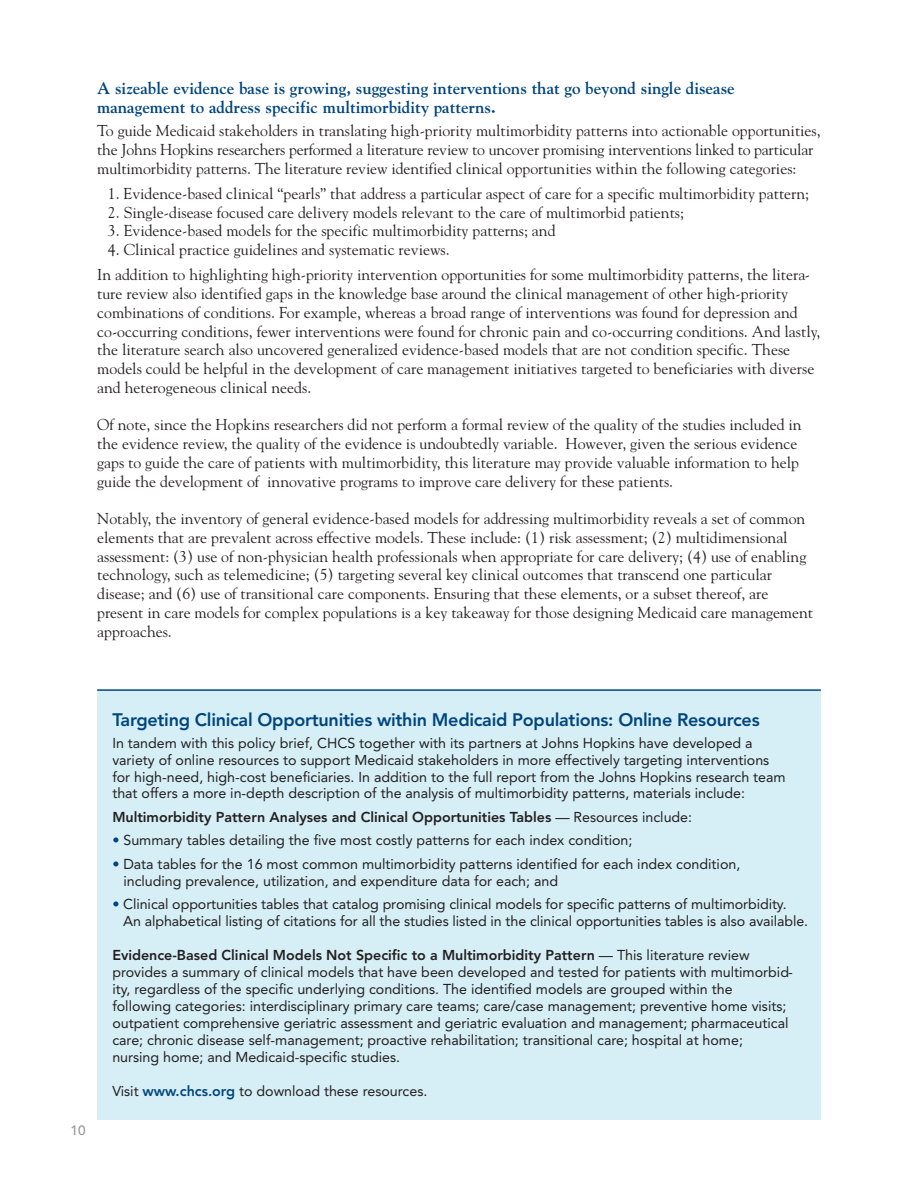
<style>
.page{position:relative;width:918px;height:1188px;background:#fff}
.page>*{position:absolute;margin:0;border:0;box-sizing:border-box;transform-origin:0 0}
.t1{font:800 18px "Avenir";letter-spacing:-.015em;color:#01457e}
.t2{font:700 16.95px/18.8px "Goudy";color:#01457e}
.t3{font:15.75px/18.8px "Goudy";color:#231f20}
.t4{font:14.25px/17px "Avenir";color:#231f20}
.t5{font:800 14.25px "Avenir";color:#231f20}
.t6{font:500 13.5px "Avenir";color:#939598}
.s1{font-weight:400}
.s2{color:#01457e}
.s3{font-weight:800}
.s4{font-weight:800;color:#01457e}
</style>
<div class="page">
<div style="left:97px;top:690px;width:724px;height:430px;background:#d6eff6"></div>
<hr style="left:97px;top:689px;width:724px;height:2px;background:#01457e">
<p class="t2" style="left:97px;top:79px;width:639px">A sizeable evidence base is growing, suggesting interventions that go beyond single disease management to address specific multimorbidity patterns.</p>
<p class="t3" style="left:97px;top:121px;width:725px">To guide Medicaid stakeholders in translating high-priority multimorbidity patterns into actionable opportunities, the Johns Hopkins researchers performed a literature review to uncover promising interventions linked to particular multimorbidity patterns. The literature review identified clinical opportunities within the following categories:</p>
<p class="t3" style="left:108px;top:184px;width:703px">1. Evidence-based clinical “pearls” that address a particular aspect of care for a specific multimorbidity pattern;</p>
<p class="t3" style="left:108px;top:202px;width:578px">2. Single-disease focused care delivery models relevant to the care of multimorbid patients;</p>
<p class="t3" style="left:108px;top:221px;width:449px">3. Evidence-based models for the specific multimorbidity patterns; and</p>
<p class="t3" style="left:97px;top:237px;width:714px;line-height:25.2px;text-indent:11px">4. Clinical practice guidelines and systematic reviews.<br>In addition to highlighting high-priority intervention opportunities for some multimorbidity patterns, the litera-</p>
<p class="t3" style="left:97px;top:284px;width:725px">ture review also identified gaps in the knowledge base around the clinical management of other high-priority combinations of conditions. For example, whereas a broad range of interventions was found for depression and co-occurring conditions, fewer interventions were found for chronic pain and co-occurring conditions. And lastly, the literature search also uncovered generalized evidence-based models that are not condition specific. These models could be helpful in the development of care management initiatives targeted to beneficiaries with diverse and heterogeneous clinical needs.</p>
<p class="t3" style="left:97px;top:415px;width:706px">Of note, since the Hopkins researchers did not perform a formal review of the quality of the studies included in the evidence review, the quality of the evidence is undoubtedly variable. However, given the serious evidence gaps to guide the care of patients with multimorbidity, this literature may provide valuable information to help guide the development of innovative programs to improve care delivery for these patients.</p>
<p class="t3" style="left:97px;top:509px;width:718px">Notably, the inventory of general evidence-based models for addressing multimorbidity reveals a set of common elements that are prevalent across effective models. These include: (1) risk assessment; (2) multidimensional assessment: (3) use of non-physician health professionals when appropriate for care delivery; (4) use of enabling technology, such as telemedicine; (5) targeting several key clinical outcomes that transcend one particular disease; and (6) use of transitional care components. Ensuring that these elements, or a subset thereof, are present in care models for complex populations is a key takeaway for those designing Medicaid care management approaches.</p>
<p class="t6" style="left:71px;top:1122px;width:16px">10</p>
<p class="t1" style="left:112px;top:709px;width:649px">Targeting Clinical Opportunities within Medicaid Populations: Online Resources</p>
<p class="t4" style="left:112px;top:734px;width:675px">In tandem with this policy brief, CHCS together with its partners at Johns Hopkins have developed a variety of online resources to support Medicaid stakeholders in more effectively targeting interventions for high-need, high-cost beneficiaries. In addition to the full report from the Johns Hopkins research team that offers a more in-depth description of the analysis of multimorbidity patterns, materials include:</p>
<p class="t5" style="left:112px;top:809px;width:581px">Multimorbidity Pattern Analyses and Clinical Opportunities Tables <span class="s1">— Resources include:</span></p>
<p class="t4" style="left:112px;top:832px;width:522px"><span class="s2">•</span> Summary tables detailing the five most costly patterns for each index condition;</p>
<p class="t4" style="left:123px;top:855px;width:619px;text-indent:-11px"><span class="s2">•</span> Data tables for the 16 most common multimorbidity patterns identified for each index condition, including prevalence, utilization, and expenditure data for each; and</p>
<p class="t4" style="left:123px;top:896px;width:687px;text-indent:-11px"><span class="s2">•</span> Clinical opportunities tables that catalog promising clinical models for specific patterns of multimorbidity.<br>An alphabetical listing of citations for all the studies listed in the clinical opportunities tables is also available.</p>
<p class="t4" style="left:112px;top:947px;width:682px"><span class="s3">Evidence-Based Clinical Models Not Specific to a Multimorbidity Pattern</span> — This literature review provides a summary of clinical models that have been developed and tested for patients with multimorbid&shy;ity, regardless of the specific underlying conditions. The identified models are grouped within the following categories: interdisciplinary primary care teams; care/case management; preventive home visits; outpatient comprehensive geriatric assessment and geriatric evaluation and management; pharmaceutical care; chronic disease self-management; proactive rehabilitation; transitional care; hospital at home; nursing home; and Medicaid-specific studies.</p>
<p class="t4" style="left:112px;top:1082px;width:317px">Visit <span class="s4">www.chcs.org</span> to download these resources.</p>
</div>
